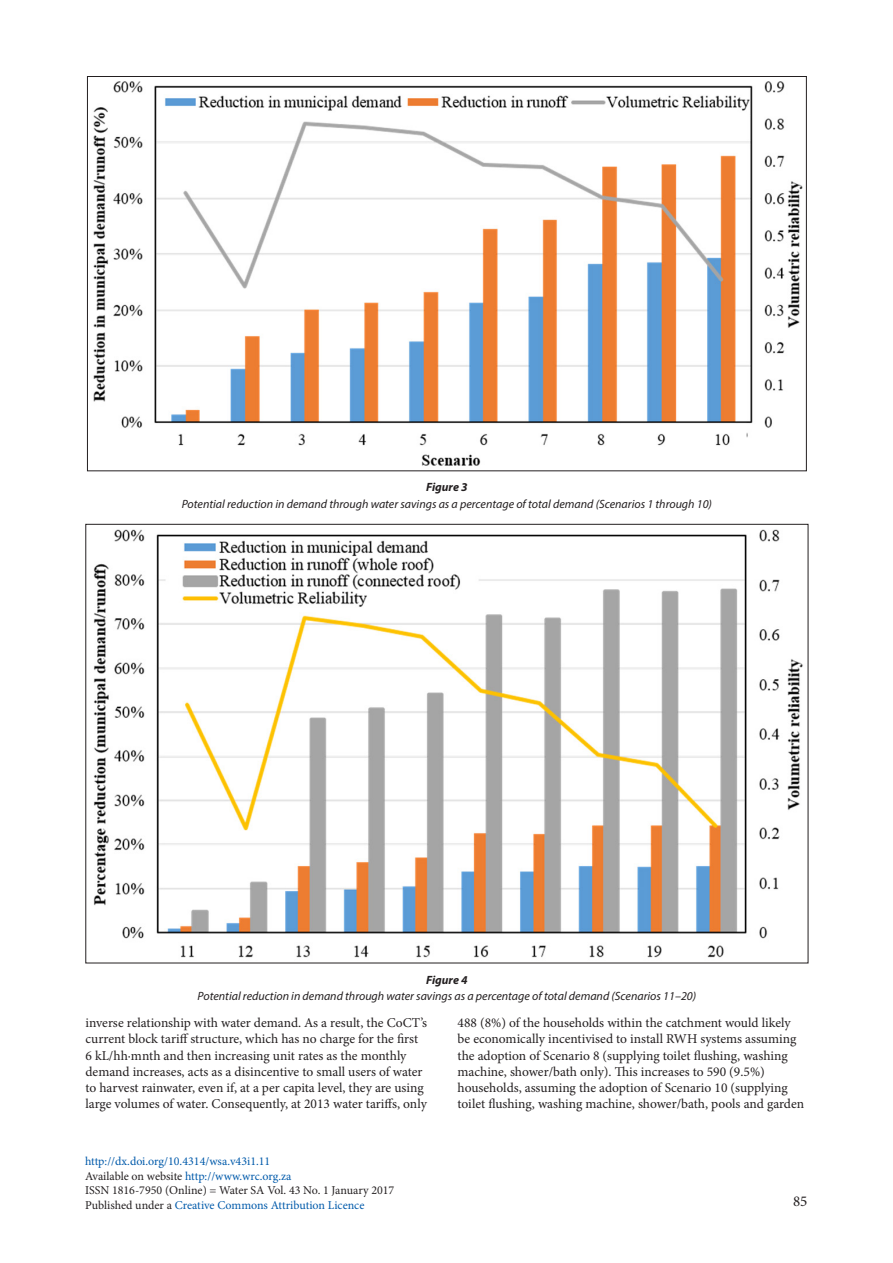
<style>
.page{position:relative;width:893px;height:1263px;background:#fff}
.page>*{position:absolute;margin:0;border:0;box-sizing:border-box;transform-origin:0 0}
.t1{font:15px "Minion Pro";color:#231f20}
.Body_indent{font:13.5px/16.2px "Minion Pro";letter-spacing:-.005em;color:#231f20}
.t2{font:italic 12px "Myriad Pro";color:#231f20}
.t3{font:12px/14.4px "Minion Pro";color:#015aaa}
.Caption_heading{font:italic 700 12px "Myriad Pro";color:#231f20}
.s1{color:#231f20}
</style>
<div class="page">
<img style="left:93px;top:81px;width:710px;height:385px">
<img style="left:93px;top:529px;width:710px;height:429px">
<p class="Caption_heading" style="left:426px;top:480px;width:43px">Figure 3</p>
<p class="t2" style="left:182px;top:496px;width:532px">Potential reduction in demand through water savings as a percentage of total demand (Scenarios 1 through 10)</p>
<p class="Caption_heading" style="left:426px;top:972px;width:43px">Figure 4</p>
<p class="t2" style="left:198px;top:988px;width:500px">Potential reduction in demand through water savings as a percentage of total demand (Scenarios 11–20)</p>
<p class="Body_indent" style="left:85px;top:1015px;width:343px">inverse relationship with water demand. As a result, the CoCT’s current block tariff structure, which has no charge for the first 6 kL/hh·mnth and then increasing unit rates as the monthly demand increases, acts as a disincentive to small users of water to harvest rainwater, even if, at a per capita level, they are using large volumes of water. Consequently, at 2013 water tariffs, only</p>
<p class="Body_indent" style="left:458px;top:1015px;width:348px">488 (8%) of the households within the catchment would likely be economically incentivised to install RWH systems assuming the adoption of Scenario 8 (supplying toilet flushing, washing machine, shower/bath only). This increases to 590 (9.5%) households, assuming the adoption of Scenario 10 (supplying toilet flushing, washing machine, shower/bath, pools and garden</p>
<p class="t3" style="left:85px;top:1154px;width:311px">http://dx.doi.org/10.4314/wsa.v43i1.11<br><span class="s1">Available on website</span> http://www.wrc.org.za<br><span class="s1">ISSN 1816-7950 (Online) = Water SA Vol. 43 No. 1 January 2017<br>Published under a</span> Creative Commons Attribution Licence</p>
<p class="t1" style="left:793px;top:1191px;width:16px">85</p>
</div>
